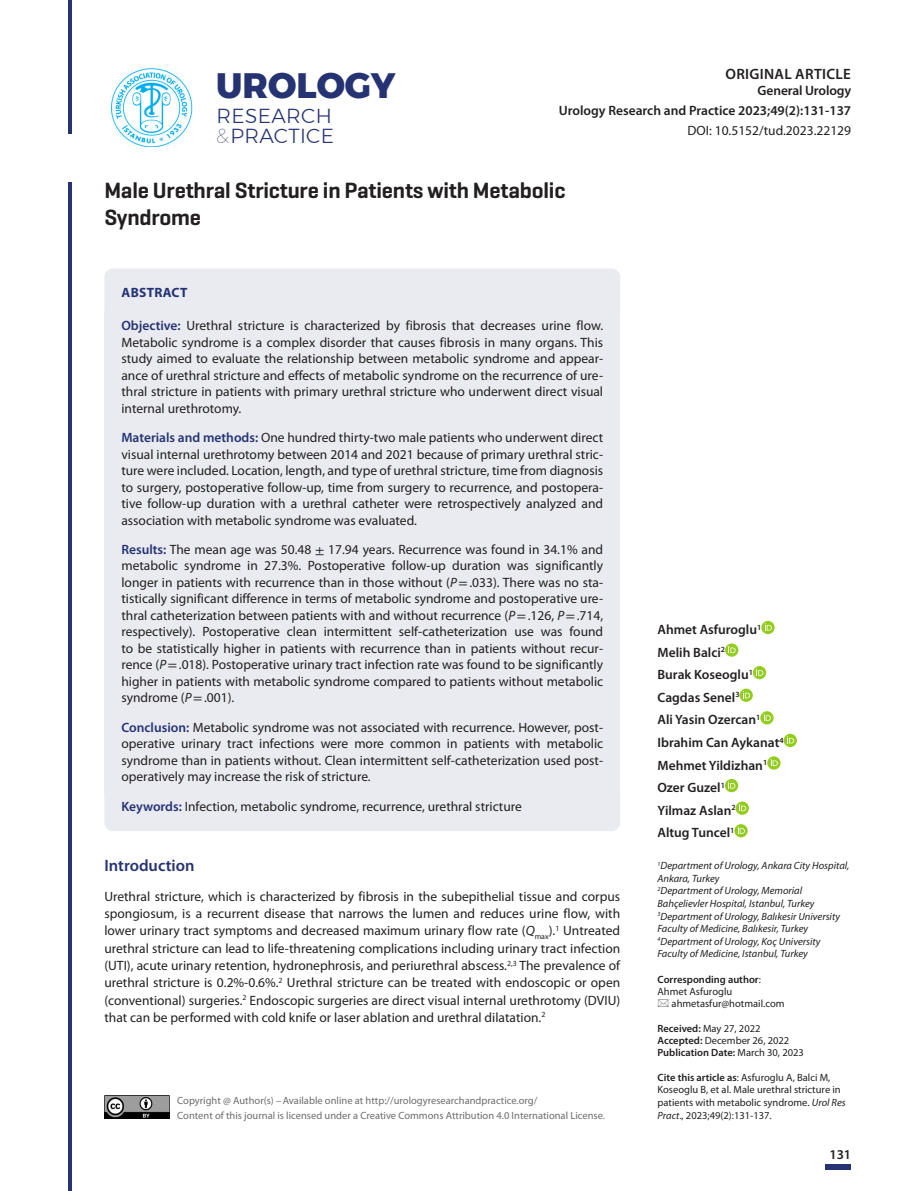
<style>
.page{position:relative;width:915px;height:1191px;background:#fff}
.page>*{position:absolute;margin:0;border:0;box-sizing:border-box;transform-origin:0 0}
.t1{font:800 35.25px "Montserrat";color:#263373}
.CT{font:600 22.5px/27px "Geogrotesque";letter-spacing:-.01em;color:#231f20}
.t2{font:300 20.25px/20px "Montserrat";letter-spacing:.02em;color:#263373}
.t3{font:600 16.5px "Myriad Pro";color:#263373}
.AT{font:600 15px "Myriad Pro";letter-spacing:.02em;color:#231f20}
.ABS_TXT{font:13.5px/16.5px "Myriad Pro";color:#231f20;text-align:justify}
.TXT{font:13.5px/17.2px "Myriad Pro";color:#231f20;text-align:justify}
.AU{font:600 13.5px "Myriad Pro";color:#231f20}
.Keywords{font:13.5px "Myriad Pro";color:#231f20}
.AO_JN{font:600 13.5px "Myriad Pro";color:#231f20}
.DOI{font:13.5px "Myriad Pro";color:#231f20}
.AT_TYPE{font:600 13.5px "Myriad Pro";letter-spacing:-.01em;color:#231f20}
.AU_L{font:600 13.5px "Myriad Pro";color:#231f20}
.ABS_H{font:700 13.5px "Myriad Pro";letter-spacing:.02em;color:#263373}
.Address{font:italic 10.5px/12.6px "Myriad Pro";color:#231f20}
.t4{font:10.5px/14.7px "Myriad Pro";color:#6c6d70}
.FN{font:10.5px/12.6px "Myriad Pro";color:#231f20}
.History_F{font:10.5px/12px "Myriad Pro";color:#231f20}
.Corres{font:10.5px "Myriad Pro";color:#231f20}
.Corres-2{font:600 10.5px "Myriad Pro";color:#231f20}
.s1{font-weight:100}
.s2{font-weight:600;color:#263373}
.s3{font-family:"STIX General"}
.s4{font-style:italic}
.s5{font-weight:400}
.s6{font-weight:600}
</style>
<div class="page">
<div style="left:825px;top:1163px;width:25px;height:6px;background:#263373"></div>
<hr style="left:68px;top:0;width:4px;height:1191px;background:#263373">
<div style="left:61px;top:135px;width:20px;height:47px;background:#fff"></div>
<img style="left:111px;top:68px;width:82px;height:79px">
<img style="left:104px;top:1095px;width:65px;height:23px">
<div style="left:104px;top:269px;width:516px;height:42px;background:#e9ebf1"></div>
<div style="left:104px;top:311px;width:516px;height:114px;background:#e9ebf1"></div>
<div style="left:104px;top:423px;width:516px;height:113px;background:#e9ebf1"></div>
<div style="left:104px;top:535px;width:516px;height:180px;background:#e9ebf1"></div>
<div style="left:104px;top:713px;width:516px;height:80px;background:#e9ebf1"></div>
<div style="left:104px;top:793px;width:516px;height:38px;background:#e9ebf1"></div>
<svg style="left:761px;top:621px;width:13px;height:13px"></svg>
<svg style="left:764px;top:623px;width:7px;height:7px"></svg>
<svg style="left:724px;top:643px;width:14px;height:13px"></svg>
<svg style="left:728px;top:646px;width:7px;height:7px"></svg>
<svg style="left:752px;top:666px;width:14px;height:13px"></svg>
<svg style="left:756px;top:668px;width:7px;height:7px"></svg>
<svg style="left:739px;top:688px;width:13px;height:14px"></svg>
<svg style="left:742px;top:691px;width:7px;height:7px"></svg>
<svg style="left:760px;top:711px;width:13px;height:13px"></svg>
<svg style="left:763px;top:713px;width:7px;height:8px"></svg>
<svg style="left:783px;top:734px;width:13px;height:13px"></svg>
<svg style="left:786px;top:736px;width:7px;height:7px"></svg>
<svg style="left:767px;top:756px;width:13px;height:13px"></svg>
<svg style="left:770px;top:759px;width:7px;height:7px"></svg>
<svg style="left:724px;top:779px;width:14px;height:13px"></svg>
<svg style="left:728px;top:781px;width:7px;height:7px"></svg>
<svg style="left:735px;top:801px;width:13px;height:14px"></svg>
<svg style="left:738px;top:804px;width:7px;height:7px"></svg>
<svg style="left:734px;top:824px;width:13px;height:13px"></svg>
<svg style="left:737px;top:826px;width:7px;height:7px"></svg>
<h1 class="t1" style="left:216px;top:57px;width:181px">UROLOGY</h1>
<h3 class="t2" style="left:216px;top:106px;width:119px">RESEARCH <span class="s1">&amp;</span>PRACTICE</h3>
<p class="AT" style="left:725px;top:64px;width:127px">ORIGINAL ARTICLE</p>
<p class="AT_TYPE" style="left:757px;top:82px;width:95px">General Urology</p>
<p class="AO_JN" style="left:558px;top:102px;width:294px">Urology Research and Practice 2023;49(2):131-137</p>
<p class="DOI" style="left:687px;top:122px;width:165px">DOI: 10.5152/tud.2023.22129</p>
<p class="CT" style="left:104px;top:177px;width:462px">Male Urethral Stricture in Patients with Metabolic<br>Syndrome</p>
<p class="ABS_H" style="left:121px;top:284px;width:67px">ABSTRACT</p>
<p class="ABS_TXT" style="left:121px;top:317px;width:483px"><span class="s2">Objective:</span> Urethral stricture is characterized by fibrosis that decreases urine flow.<br>Metabolic syndrome is a complex disorder that causes fibrosis in many organs. This study aimed to evaluate the relationship between metabolic syndrome and appear&shy;ance of urethral stricture and effects of metabolic syndrome on the recurrence of ure&shy;thral stricture in patients with primary urethral stricture who underwent direct visual internal urethrotomy.</p>
<p class="ABS_TXT" style="left:121px;top:429px;width:483px"><span class="s2">Materials and methods:</span> One hundred thirty-two male patients who underwent direct visual internal urethrotomy between 2014 and 2021 because of primary urethral stric&shy;ture were included. Location, length, and type of urethral stricture, time from diagnosis to surgery, postoperative follow-up, time from surgery to recurrence, and postopera&shy;tive follow-up duration with a urethral catheter were retrospectively analyzed and association with metabolic syndrome was evaluated.</p>
<p class="ABS_TXT" style="left:121px;top:541px;width:483px"><span class="s2">Results:</span> The mean age was 50.48 <span class="s3">±</span> 17.94 years. Recurrence was found in 34.1% and metabolic syndrome in 27.3%. Postoperative follow-up duration was significantly longer in patients with recurrence than in those without (<span class="s4">P</span><span class="s3">=</span>.033). There was no sta&shy;tistically significant difference in terms of metabolic syndrome and postoperative ure&shy;thral catheterization between patients with and without recurrence (<span class="s4">P</span><span class="s3">=</span>.126, <span class="s4">P</span><span class="s3">=</span>.714, respectively). Postoperative clean intermittent self-catheterization use was found to be statistically higher in patients with recurrence than in patients without recur&shy;rence (<span class="s4">P</span><span class="s3">=</span>.018). Postoperative urinary tract infection rate was found to be significantly higher in patients with metabolic syndrome compared to patients without metabolic syndrome (<span class="s4">P</span><span class="s3">=</span>.001).</p>
<p class="ABS_TXT" style="left:121px;top:719px;width:483px"><span class="s2">Conclusion:</span> Metabolic syndrome was not associated with recurrence. However, post&shy;operative urinary tract infections were more common in patients with metabolic syndrome than in patients without. Clean intermittent self-catheterization used post&shy;operatively may increase the risk of stricture.</p>
<p class="Keywords" style="left:121px;top:798px;width:402px"><span class="s2">Keywords:</span> Infection, metabolic syndrome, recurrence, urethral stricture</p>
<h1 class="t3" style="left:104px;top:855px;width:92px">Introduction</h1>
<p class="TXT" style="left:104px;top:887px;width:517px">Urethral stricture, which is characterized by fibrosis in the subepithelial tissue and corpus spongiosum, is a recurrent disease that narrows the lumen and reduces urine flow, with lower urinary tract symptoms and decreased maximum urinary flow rate (<span class="s4">Q</span><sub>max</sub>).<sup>1</sup> Untreated urethral stricture can lead to life-threatening complications including urinary tract infection (UTI), acute urinary retention, hydronephrosis, and periurethral abscess.<sup>2,3</sup> The prevalence of urethral stricture is 0.2%-0.6%.<sup>2</sup> Urethral stricture can be treated with endoscopic or open (conventional) surgeries.<sup>2</sup> Endoscopic surgeries are direct visual internal urethrotomy (DVIU) that can be performed with cold knife or laser ablation and urethral dilatation.<sup>2</sup></p>
<p class="t4" style="left:177px;top:1092px;width:429px">Copyright @ Author(s) – Available online at http://urologyresearchandpractice.org/<br>Content of this journal is licensed under a Creative Commons Attribution 4.0 International License.</p>
<p class="AU" style="left:657px;top:621px;width:105px">Ahmet Asfuroglu<sup>1</sup></p>
<p class="AU" style="left:657px;top:643px;width:69px">Melih Balci<sup>2</sup></p>
<p class="AU" style="left:657px;top:666px;width:97px">Burak Koseoglu<sup>1</sup></p>
<p class="AU" style="left:657px;top:689px;width:83px">Cagdas Senel<sup>3</sup></p>
<p class="AU" style="left:657px;top:711px;width:104px">Ali Yasin Ozercan<sup>1</sup></p>
<p class="AU" style="left:657px;top:734px;width:128px">Ibrahim Can Aykanat<sup>4</sup></p>
<p class="AU" style="left:657px;top:756px;width:111px">Mehmet Yildizhan<sup>1</sup></p>
<p class="AU" style="left:657px;top:779px;width:69px">Ozer Guzel<sup>1</sup></p>
<p class="AU" style="left:657px;top:801px;width:80px">Yilmaz Aslan<sup>2</sup></p>
<p class="AU_L" style="left:657px;top:824px;width:78px">Altug Tuncel<sup>1</sup></p>
<p class="Address" style="left:657px;top:859px;width:193px"><sup>1</sup>Department of Urology, Ankara City Hospital,<br>Ankara, Turkey</p>
<p class="Address" style="left:657px;top:884px;width:158px"><sup>2</sup>Department of Urology, Memorial<br>Bahçelievler Hospital, Istanbul, Turkey</p>
<p class="Address" style="left:657px;top:909px;width:184px"><sup>3</sup>Department of Urology, Balıkesir University<br>Faculty of Medicine, Balıkesir, Turkey</p>
<p class="Address" style="left:657px;top:934px;width:164px"><sup>4</sup>Department of Urology, Koç University<br>Faculty of Medicine, Istanbul, Turkey</p>
<p class="Corres-2" style="left:657px;top:972px;width:105px">Corresponding author<span class="s5">:</span></p>
<p class="Corres" style="left:657px;top:984px;width:76px">Ahmet Asfuroglu</p>
<p class="Corres" style="left:671px;top:996px;width:114px">ahmetasfur@hotmail.com</p>
<p class="History_F" style="left:657px;top:1022px;width:148px"><span class="s6">Received:</span> May 27, 2022<br><span class="s6">Accepted:</span> December 26, 2022<br><span class="s6">Publication Date:</span> March 30, 2023</p>
<p class="FN" style="left:657px;top:1070px;width:190px"><span class="s6">Cite this article as</span>: Asfuroglu A, Balci M, Koseoglu B, et al. Male urethral stricture in patients with metabolic syndrome. <span class="s4">Urol Res Pract</span>., 2023;49(2):131-137.</p>
<p class="AO_JN" style="left:829px;top:1145px;width:23px">131</p>
</div>
